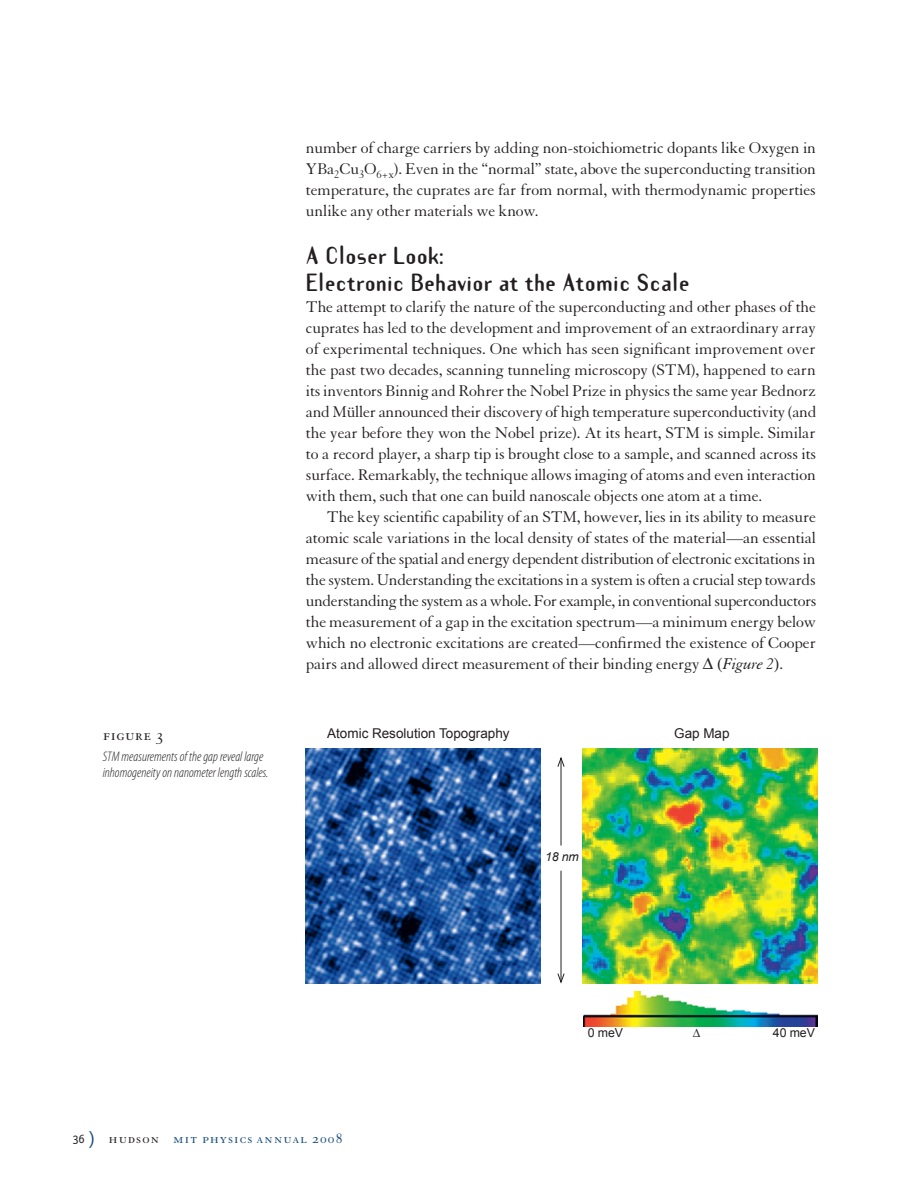
<style>
.page{position:relative;width:918px;height:1188px;background:#fff}
.page>*{position:absolute;margin:0;border:0;box-sizing:border-box;transform-origin:0 0}
.Feature_A_Subhead_fo{font:700 21.75px/27px "Template Gothic";letter-spacing:.015em;color:#231f20}
.Feature_A_Figure_Tit{font:17.25px "Granjon SC";letter-spacing:.03em;color:#231f20}
.Feature_A_Body_11_25{font:16.8px/21px "Granjon";letter-spacing:-.01em;color:#231f20;text-align:justify}
.t1{font:15px "Granjon SC";letter-spacing:.075em;color:#144a7c}
.Feature_A_Figure_Tex{font:italic 300 condensed 13.8px/16.5px "Myriad Pro";color:#231f20}
.Feature_A_Body_11_25-2{font:13.5px "Arial";color:#231f20}
.Feature_A_Body_11_25-3{font:12.3px "Arial";letter-spacing:-.005em;color:#231f20}
.Feature_A_Body_11_25-4{font:italic 12.3px "Arial";color:#231f20}
.s1{font-style:italic}
.s2{font-family:"Officina San ITC Book SC";font-size:12.75px;color:#231f20}
.s3{font-family:"Officina San ITC Book SC";font-size:18px}
.s4{color:#231f20}
</style>
<div class="page">
<img style="left:306px;top:749px;width:235px;height:235px">
<img style="left:582px;top:749px;width:235px;height:235px">
<img style="left:584px;top:992px;width:233px;height:34px">
<hr style="left:561px;top:871px;width:1px;height:111px;background:#231f20">
<svg style="left:557px;top:973px;width:8px;height:11px"></svg>
<hr style="left:561px;top:758px;width:1px;height:88px;background:#231f20">
<svg style="left:557px;top:757px;width:8px;height:11px"></svg>
<p class="Feature_A_Figure_Tit" style="left:103px;top:725px;width:62px">figure 3</p>
<p class="Feature_A_Figure_Tex" style="left:103px;top:748px;width:167px">STM measurements of the gap reveal large inhomogeneity on nanometer length scales.</p>
<p class="Feature_A_Body_11_25" style="left:306px;top:138px;width:512px">number of charge carriers by adding non-stoichiometric dopants like Oxygen in YBa<sub>2</sub>Cu<sub>3</sub>O<sub>6+x</sub>). Even in the “normal” state, above the superconducting transition temperature, the cuprates are far from normal, with thermodynamic properties unlike any other materials we know.</p>
<p class="Feature_A_Subhead_fo" style="left:306px;top:241px;width:385px">A Closer Look:<br>Electronic Behavior at the Atomic Scale</p>
<p class="Feature_A_Body_11_25" style="left:306px;top:297px;width:512px">The attempt to clarify the nature of the superconducting and other phases of the cuprates has led to the development and improvement of an extraordinary array of experimental techniques. One which has seen significant improvement over the past two decades, scanning tunneling microscopy (STM), happened to earn its inventors Binnig and Rohrer the Nobel Prize in physics the same year Bednorz and Müller announced their discovery of high temperature superconductivity (and the year before they won the Nobel prize). At its heart, STM is simple. Similar to a record player, a sharp tip is brought close to a sample, and scanned across its surface. Remarkably, the technique allows imaging of atoms and even interaction with them, such that one can build nanoscale objects one atom at a time.</p>
<p class="Feature_A_Body_11_25" style="left:306px;top:507px;width:512px;text-indent:21px">The key scientific capability of an STM, however, lies in its ability to measure atomic scale variations in the local density of states of the material—an essential measure of the spatial and energy dependent distribution of electronic excitations in the system. Understanding the excitations in a system is often a crucial step towards understanding the system as a whole. For example, in conventional superconductors the measurement of a gap in the excitation spectrum—a minimum energy below which no electronic excitations are created—confirmed the existence of Cooper pairs and allowed direct measurement of their binding energy ∆ <span class="s1">Figure 2</span> .</p>
<p class="Feature_A_Body_11_25-2" style="left:327px;top:725px;width:184px">Atomic Resolution Topography</p>
<p class="Feature_A_Body_11_25-2" style="left:674px;top:725px;width:57px">Gap Map</p>
<p class="Feature_A_Body_11_25-4" style="left:545px;top:849px;width:35px">18 nm</p>
<p class="Feature_A_Body_11_25-3" style="left:588px;top:1025px;width:37px">0 meV</p>
<p class="Feature_A_Body_11_25-3" style="left:693px;top:1025px;width:9px">∆</p>
<p class="Feature_A_Body_11_25-3" style="left:773px;top:1025px;width:44px">40 meV</p>
<p class="t1" style="left:72px;top:1130px;width:271px"><span class="s2">36</span> <span class="s3">)</span> <span class="s4">hudson</span> mit physics annual 2008</p>
</div>
